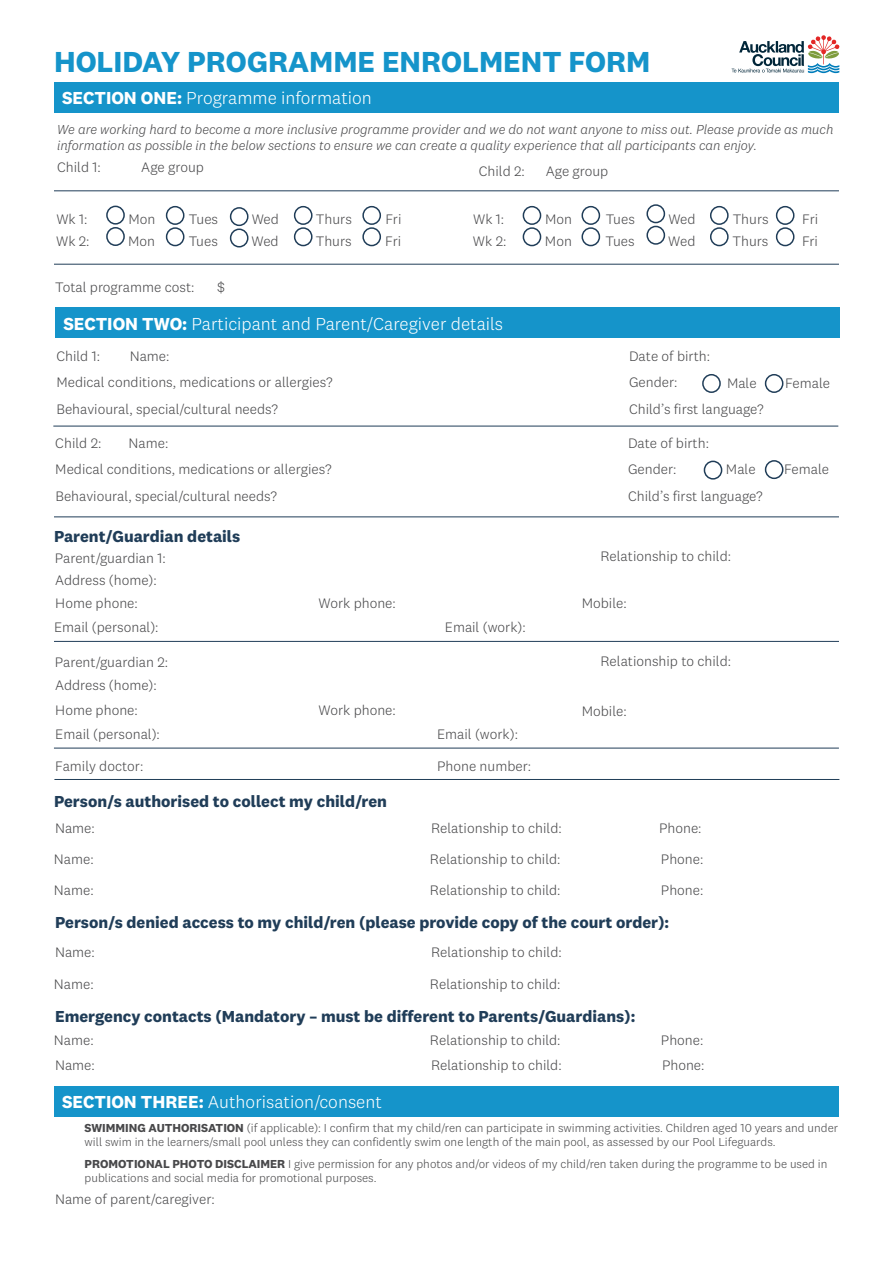
<style>
.page{position:relative;width:893px;height:1263px;background:#fff}
.page>*{position:absolute;margin:0;border:0;box-sizing:border-box;transform-origin:0 0}
.t1{font:700 30px "National 2";color:#1594ca}
.t2{font:300 18px "National 2";color:#fff}
.t3{font:700 16.5px "National 2";color:#203d58}
.t4{font:300 14.25px/26.1px "National 2";color:#48484a}
.t5{font:italic 300 13.5px/16.2px "National 2";color:#48484a}
.t6{font:300 12px/14.4px "National 2";color:#48484a}
.s1{font-weight:700}
</style>
<div class="page">
<div style="left:54px;top:82px;width:785px;height:31px;background:#1594ca"></div>
<div style="left:55px;top:307px;width:785px;height:31px;background:#1594ca"></div>
<div style="left:54px;top:1086px;width:785px;height:31px;background:#1594ca"></div>
<hr style="left:54px;top:517px;width:785px;height:1px;background:#203d58">
<hr style="left:54px;top:191px;width:785px;height:1px;background:#203d58">
<hr style="left:54px;top:264px;width:785px;height:1px;background:#203d58">
<hr style="left:53px;top:426px;width:785px;height:1px;background:#203d58">
<hr style="left:54px;top:641px;width:785px;height:1px;background:#203d58">
<hr style="left:54px;top:748px;width:785px;height:1px;background:#203d58">
<hr style="left:54px;top:779px;width:785px;height:1px;background:#203d58">
<div style="left:106px;top:206px;width:19px;height:19px;border:2px solid #203d58;border-radius:50%"></div>
<div style="left:106px;top:227px;width:19px;height:19px;border:2px solid #203d58;border-radius:50%"></div>
<div style="left:166px;top:206px;width:18px;height:19px;border:2px solid #203d58;border-radius:50%"></div>
<div style="left:166px;top:227px;width:18px;height:19px;border:2px solid #203d58;border-radius:50%"></div>
<div style="left:230px;top:207px;width:18px;height:19px;border:2px solid #203d58;border-radius:50%"></div>
<div style="left:230px;top:228px;width:18px;height:19px;border:2px solid #203d58;border-radius:50%"></div>
<div style="left:294px;top:206px;width:19px;height:19px;border:2px solid #203d58;border-radius:50%"></div>
<div style="left:294px;top:227px;width:19px;height:19px;border:2px solid #203d58;border-radius:50%"></div>
<div style="left:362px;top:206px;width:19px;height:19px;border:2px solid #203d58;border-radius:50%"></div>
<div style="left:362px;top:227px;width:19px;height:19px;border:2px solid #203d58;border-radius:50%"></div>
<div style="left:523px;top:206px;width:18px;height:19px;border:2px solid #203d58;border-radius:50%"></div>
<div style="left:523px;top:227px;width:18px;height:19px;border:2px solid #203d58;border-radius:50%"></div>
<div style="left:581px;top:206px;width:19px;height:19px;border:2px solid #203d58;border-radius:50%"></div>
<div style="left:581px;top:227px;width:19px;height:19px;border:2px solid #203d58;border-radius:50%"></div>
<div style="left:646px;top:204px;width:19px;height:19px;border:2px solid #203d58;border-radius:50%"></div>
<div style="left:646px;top:226px;width:19px;height:19px;border:2px solid #203d58;border-radius:50%"></div>
<div style="left:710px;top:206px;width:19px;height:19px;border:2px solid #203d58;border-radius:50%"></div>
<div style="left:710px;top:227px;width:19px;height:19px;border:2px solid #203d58;border-radius:50%"></div>
<div style="left:776px;top:206px;width:18px;height:19px;border:2px solid #203d58;border-radius:50%"></div>
<div style="left:776px;top:227px;width:18px;height:19px;border:2px solid #203d58;border-radius:50%"></div>
<div style="left:702px;top:374px;width:19px;height:19px;border:2px solid #203d58;border-radius:50%"></div>
<div style="left:765px;top:374px;width:18px;height:19px;border:2px solid #203d58;border-radius:50%"></div>
<div style="left:765px;top:460px;width:18px;height:19px;border:2px solid #203d58;border-radius:50%"></div>
<div style="left:704px;top:461px;width:18px;height:19px;border:2px solid #203d58;border-radius:50%"></div>
<svg style="left:732px;top:35px;width:108px;height:38px"></svg>
<h1 class="t1" style="left:54px;top:43px;width:598px">HOLIDAY PROGRAMME ENROLMENT FORM</h1>
<p class="t2" style="left:62px;top:88px;width:311px"><span class="s1">SECTION ONE:</span> Programme information</p>
<p class="t5" style="left:57px;top:121px;width:778px">We are working hard to become a more inclusive programme provider and we do not want anyone to miss out. Please provide as much information as possible in the below sections to ensure we can create a quality experience that all participants can enjoy.</p>
<p class="t4" style="left:57px;top:154px;width:45px">Child 1:</p>
<p class="t4" style="left:141px;top:154px;width:64px">Age group</p>
<p class="t4" style="left:479px;top:158px;width:48px">Child 2:</p>
<p class="t4" style="left:546px;top:157px;width:64px">Age group</p>
<p class="t4" style="left:56px;top:205px;width:33px">Wk 1:</p>
<p class="t4" style="left:128px;top:205px;width:28px">Mon</p>
<p class="t4" style="left:189px;top:205px;width:31px">Tues</p>
<p class="t4" style="left:252px;top:205px;width:29px">Wed</p>
<p class="t4" style="left:316px;top:205px;width:37px">Thurs</p>
<p class="t4" style="left:385px;top:205px;width:17px">Fri</p>
<p class="t4" style="left:56px;top:228px;width:35px">Wk 2:</p>
<p class="t4" style="left:128px;top:228px;width:28px">Mon</p>
<p class="t4" style="left:189px;top:228px;width:31px">Tues</p>
<p class="t4" style="left:251px;top:228px;width:29px">Wed</p>
<p class="t4" style="left:316px;top:228px;width:37px">Thurs</p>
<p class="t4" style="left:385px;top:228px;width:17px">Fri</p>
<p class="t4" style="left:55px;top:274px;width:141px">Total programme cost:</p>
<p class="t4" style="left:217px;top:274px;width:9px">$</p>
<p class="t4" style="left:473px;top:205px;width:33px">Wk 1:</p>
<p class="t4" style="left:545px;top:205px;width:28px">Mon</p>
<p class="t4" style="left:606px;top:205px;width:31px">Tues</p>
<p class="t4" style="left:668px;top:205px;width:29px">Wed</p>
<p class="t4" style="left:733px;top:205px;width:37px">Thurs</p>
<p class="t4" style="left:802px;top:205px;width:17px">Fri</p>
<p class="t4" style="left:473px;top:228px;width:35px">Wk 2:</p>
<p class="t4" style="left:545px;top:228px;width:28px">Mon</p>
<p class="t4" style="left:606px;top:228px;width:31px">Tues</p>
<p class="t4" style="left:668px;top:228px;width:29px">Wed</p>
<p class="t4" style="left:732px;top:228px;width:37px">Thurs</p>
<p class="t4" style="left:802px;top:228px;width:17px">Fri</p>
<p class="t2" style="left:63px;top:313px;width:441px"><span class="s1">SECTION TWO:</span> Participant and Parent/Caregiver details</p>
<p class="t4" style="left:629px;top:343px;width:83px">Date of birth:<br>Gender:</p>
<p class="t4" style="left:56px;top:343px;width:45px">Child 1:</p>
<p class="t4" style="left:56px;top:344px;width:278px;line-height:25.7px;text-indent:73px">Name:<br>Medical conditions, medications or allergies?</p>
<p class="t4" style="left:57px;top:396px;width:223px">Behavioural, special/cultural needs?</p>
<p class="t4" style="left:629px;top:396px;width:136px">Child’s first language?</p>
<p class="t4" style="left:628px;top:430px;width:83px">Date of birth:<br>Gender:</p>
<p class="t4" style="left:727px;top:370px;width:31px">Male</p>
<p class="t4" style="left:785px;top:370px;width:46px">Female</p>
<p class="t4" style="left:55px;top:430px;width:48px">Child 2:</p>
<p class="t4" style="left:55px;top:430px;width:278px;line-height:25.7px;text-indent:73px">Name:<br>Medical conditions, medications or allergies?</p>
<p class="t4" style="left:55px;top:483px;width:223px">Behavioural, special/cultural needs?</p>
<p class="t4" style="left:628px;top:483px;width:136px">Child’s first language?</p>
<p class="t4" style="left:726px;top:456px;width:31px">Male</p>
<p class="t4" style="left:784px;top:456px;width:46px">Female</p>
<p class="t3" style="left:54px;top:526px;width:188px">Parent/Guardian details</p>
<p class="t4" style="left:55px;top:567px;width:103px">Address (home):</p>
<p class="t4" style="left:55px;top:545px;width:112px">Parent/guardian 1:</p>
<p class="t4" style="left:600px;top:543px;width:132px">Relationship to child:</p>
<p class="t4" style="left:55px;top:590px;width:84px">Home phone:</p>
<p class="t4" style="left:319px;top:590px;width:79px">Work phone:</p>
<p class="t4" style="left:582px;top:590px;width:46px">Mobile:</p>
<p class="t4" style="left:54px;top:614px;width:106px">Email (personal):</p>
<p class="t4" style="left:445px;top:614px;width:82px">Email (work):</p>
<p class="t4" style="left:55px;top:649px;width:115px">Parent/guardian 2:</p>
<p class="t4" style="left:600px;top:648px;width:132px">Relationship to child:</p>
<p class="t4" style="left:55px;top:696px;width:84px">Home phone:</p>
<p class="t4" style="left:319px;top:696px;width:79px">Work phone:</p>
<p class="t4" style="left:582px;top:698px;width:46px">Mobile:</p>
<p class="t4" style="left:55px;top:721px;width:106px">Email (personal):</p>
<p class="t4" style="left:437px;top:721px;width:82px">Email (work):</p>
<p class="t4" style="left:55px;top:672px;width:103px">Address (home):</p>
<p class="t4" style="left:55px;top:753px;width:90px">Family doctor:</p>
<p class="t4" style="left:437px;top:753px;width:96px">Phone number:</p>
<p class="t3" style="left:54px;top:792px;width:334px">Person/s authorised to collect my child/ren</p>
<p class="t4" style="left:55px;top:815px;width:41px">Name:</p>
<p class="t4" style="left:431px;top:815px;width:132px">Relationship to child:</p>
<p class="t4" style="left:659px;top:815px;width:44px">Phone:</p>
<p class="t4" style="left:54px;top:845px;width:41px">Name:</p>
<p class="t4" style="left:430px;top:845px;width:132px">Relationship to child:</p>
<p class="t4" style="left:661px;top:845px;width:44px">Phone:</p>
<p class="t4" style="left:54px;top:877px;width:41px">Name:</p>
<p class="t4" style="left:430px;top:877px;width:132px">Relationship to child:</p>
<p class="t4" style="left:661px;top:877px;width:44px">Phone:</p>
<p class="t3" style="left:55px;top:912px;width:616px">Person/s denied access to my child/ren (please provide copy of the court order):</p>
<p class="t4" style="left:55px;top:939px;width:41px">Name:</p>
<p class="t4" style="left:431px;top:939px;width:132px">Relationship to child:</p>
<p class="t4" style="left:54px;top:971px;width:41px">Name:</p>
<p class="t4" style="left:430px;top:971px;width:132px">Relationship to child:</p>
<p class="t3" style="left:55px;top:1006px;width:582px">Emergency contacts (Mandatory – must be different to Parents/Guardians):</p>
<p class="t4" style="left:54px;top:1027px;width:41px">Name:</p>
<p class="t4" style="left:430px;top:1027px;width:132px">Relationship to child:</p>
<p class="t4" style="left:661px;top:1027px;width:44px">Phone:</p>
<p class="t4" style="left:55px;top:1052px;width:41px">Name:</p>
<p class="t4" style="left:431px;top:1052px;width:132px">Relationship to child:</p>
<p class="t4" style="left:662px;top:1052px;width:44px">Phone:</p>
<p class="t2" style="left:62px;top:1092px;width:321px"><span class="s1">SECTION THREE:</span> Authorisation/consent</p>
<p class="t6" style="left:85px;top:1120px;width:755px"><span class="s1">SWIMMING AUTHORISATION</span> (if applicable): I confirm that my child/ren can participate in swimming activities. Children aged 10 years and under will swim in the learners/small pool unless they can confidently swim one length of the main pool, as assessed by our Pool Lifeguards.</p>
<p class="t6" style="left:85px;top:1156px;width:744px"><span class="s1">PROMOTIONAL PHOTO DISCLAIMER</span> I give permission for any photos and/or videos of my child/ren taken during the programme to be used in publications and social media for promotional purposes.</p>
<p class="t4" style="left:55px;top:1186px;width:161px">Name of parent/caregiver:</p>
</div>
